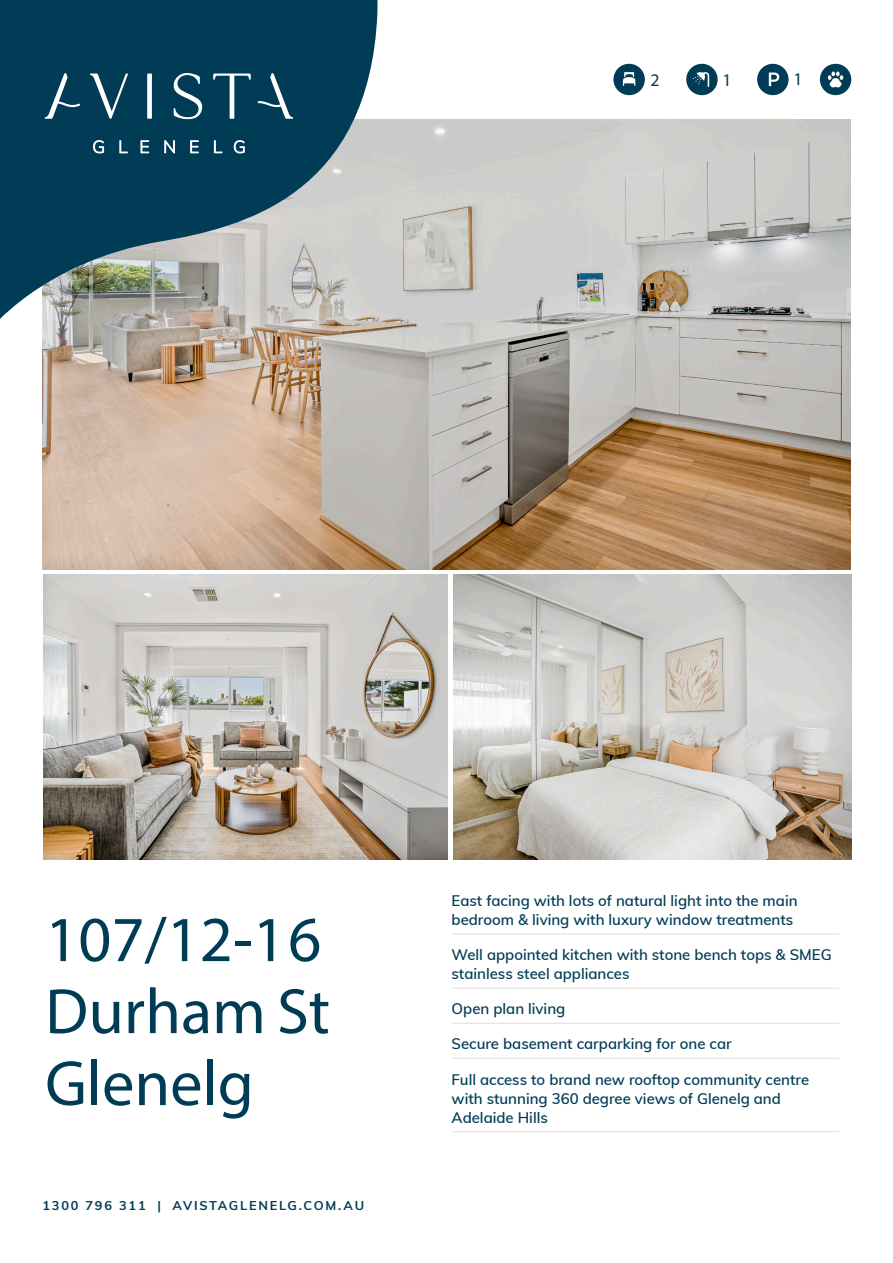
<style>
.page{position:relative;width:893px;height:1263px;background:#fff}
.page>*{position:absolute;margin:0;border:0;box-sizing:border-box;transform-origin:0 0}
._4_Body_bullets{font:64.5px/72px "Myriad Pro";color:#003c56}
.t1{font:17.7px "Myriad Pro";color:#003c56}
.t2{font:600 15px/19.2px "Muli";color:#003c56}
.t3{font:700 12.75px "Muli";letter-spacing:.14em;color:#003c56}
</style>
<div class="page">
<img style="left:43px;top:574px;width:405px;height:286px">
<img style="left:43px;top:120px;width:807px;height:450px">
<img style="left:453px;top:574px;width:398px;height:286px">
<hr style="left:452px;top:933px;width:387px;height:1px;background:#e3ddd9">
<hr style="left:452px;top:988px;width:387px;height:1px;background:#e3ddd9">
<hr style="left:452px;top:1023px;width:387px;height:1px;background:#e3ddd9">
<hr style="left:452px;top:1058px;width:387px;height:1px;background:#e3ddd9">
<hr style="left:452px;top:1131px;width:387px;height:1px;background:#e3ddd9">
<svg style="left:0;top:0;width:378px;height:333px;fill:#003c56"></svg>
<div style="left:757px;top:64px;width:31px;height:31px;background:#003c56;border-radius:50%"></div>
<svg style="left:769px;top:73px;width:10px;height:13px"></svg>
<div style="left:686px;top:64px;width:32px;height:31px;background:#003c56;border-radius:50%"></div>
<svg style="left:693px;top:72px;width:16px;height:15px"></svg>
<div style="left:613px;top:64px;width:32px;height:31px;background:#003c56;border-radius:50%"></div>
<svg style="left:623px;top:72px;width:12px;height:14px"></svg>
<div style="left:820px;top:64px;width:31px;height:31px;background:#003c56;border-radius:50%"></div>
<svg style="left:828px;top:72px;width:15px;height:15px"></svg>
<svg style="left:93px;top:140px;width:11px;height:13px"></svg>
<svg style="left:119px;top:140px;width:9px;height:13px"></svg>
<svg style="left:140px;top:140px;width:9px;height:13px"></svg>
<svg style="left:164px;top:140px;width:11px;height:13px"></svg>
<svg style="left:190px;top:140px;width:9px;height:13px"></svg>
<svg style="left:214px;top:140px;width:8px;height:13px"></svg>
<svg style="left:234px;top:140px;width:11px;height:13px"></svg>
<svg style="left:90px;top:74px;width:38px;height:45px"></svg>
<div style="left:147px;top:74px;width:5px;height:45px;background:#fff"></div>
<svg style="left:258px;top:73px;width:35px;height:46px"></svg>
<svg style="left:213px;top:74px;width:38px;height:45px"></svg>
<svg style="left:173px;top:73px;width:30px;height:46px"></svg>
<svg style="left:45px;top:73px;width:35px;height:46px"></svg>
<p class="t1" style="left:650px;top:69px;width:11px">2</p>
<p class="t1" style="left:722px;top:69px;width:11px">1</p>
<p class="t1" style="left:793px;top:68px;width:11px">1</p>
<p class="_4_Body_bullets" style="left:45px;top:902px;width:278px">107/12-16</p>
<p class="_4_Body_bullets" style="left:45px;top:974px;width:286px">Durham St<br>Glenelg</p>
<p class="t3" style="left:43px;top:1196px;width:323px">1300 796 311 | AVISTAGLENELG.COM.AU</p>
<p class="t2" style="left:452px;top:890px;width:347px">East facing with lots of natural light into the main bedroom &amp; living with luxury window treatments</p>
<p class="t2" style="left:452px;top:944px;width:382px">Well appointed kitchen with stone bench tops &amp; SMEG stainless steel appliances</p>
<p class="t2" style="left:452px;top:999px;width:115px">Open plan living</p>
<p class="t2" style="left:452px;top:1034px;width:282px">Secure basement carparking for one car</p>
<p class="t2" style="left:452px;top:1069px;width:359px">Full access to brand new rooftop community centre with stunning 360 degree views of Glenelg and<br>Adelaide Hills</p>
</div>
